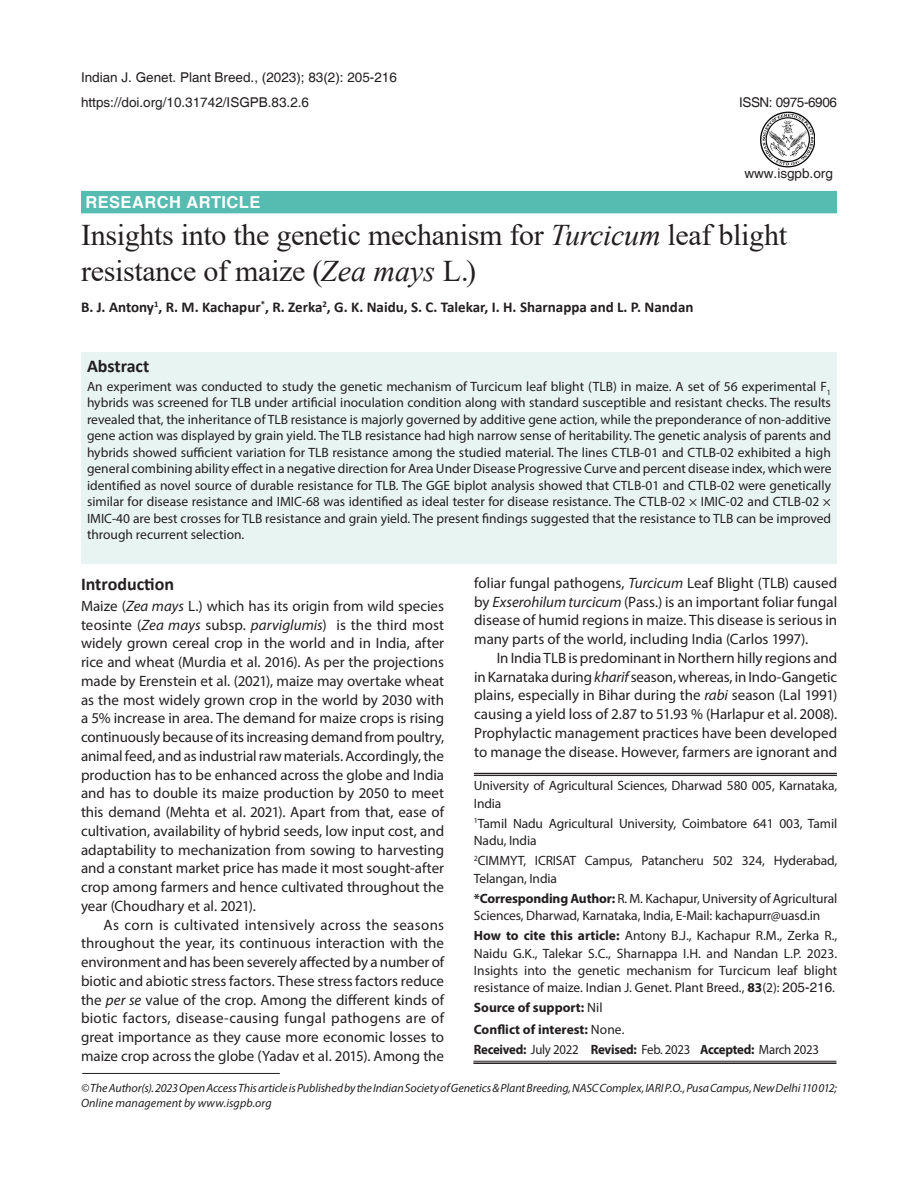
<style>
.page{position:relative;width:918px;height:1188px;background:#fff}
.page>*{position:absolute;margin:0;border:0;box-sizing:border-box;transform-origin:0 0}
.article_head{font:30px/36px "Times New Roman";letter-spacing:-.01em;color:#231f20}
.Sub-Head-1{font:700 18px "Calibri";color:#231f20}
.Subject{font:700 16.5px "Helvetica";letter-spacing:.025em;color:#fff}
.text{font:15px/18.8px "Myriad Pro";color:#231f20;text-align:justify}
.Body_flush{font:15px/18.8px "Myriad Pro";color:#231f20;text-align:justify}
.author{font:700 15px "Calibri";color:#231f20}
.Abstract{font:13.5px/16.5px "Myriad Pro";color:#231f20;text-align:justify}
.affiliation{font:13.5px/17.2px "Myriad Pro";letter-spacing:-.01em;color:#231f20}
.Running_Head{font:13.5px "Helvetica";color:#231f20}
.affiliation-2{font:700 13.5px "Myriad Pro";letter-spacing:-.01em;color:#231f20;scale:.95 1}
.affiliation-3{font:700 13.5px "Myriad Pro";letter-spacing:-.01em;color:#231f20}
.Running_Head-2{font:13.5px "Helvetica";letter-spacing:-.03em;color:#231f20}
.Bottom_1st_page{font:italic 12px/14.4px "Myriad Pro";letter-spacing:-.005em;color:#231f20}
.s1{font-style:italic}
.s2{font-weight:700}
.s3{font-family:"Helvetica"}
.s4{font-weight:400}
</style>
<div class="page">
<div style="left:81px;top:353px;width:756px;height:211px;background:#e8f4f2"></div>
<div style="left:81px;top:191px;width:756px;height:22px;background:#56bbb1"></div>
<hr style="left:474px;top:773px;width:363px;height:1px;background:#231f20">
<hr style="left:474px;top:775px;width:363px;height:1px;background:#231f20">
<hr style="left:473px;top:1061px;width:363px;height:1px;background:#231f20">
<hr style="left:473px;top:1062px;width:363px;height:2px;background:#231f20">
<hr style="left:82px;top:1073px;width:198px;height:1px;background:#231f20">
<img style="left:760px;top:112px;width:55px;height:55px">
<p class="Running_Head" style="left:81px;top:70px;width:317px">Indian J. Genet. Plant Breed., (2023); 83(2): 205-216</p>
<p class="Running_Head" style="left:81px;top:95px;width:230px">https://doi.org/10.31742/ISGPB.83.2.6</p>
<p class="Running_Head-2" style="left:739px;top:95px;width:99px">ISSN: 0975-6906</p>
<p class="Subject" style="left:86px;top:192px;width:176px">RESEARCH ARTICLE</p>
<p class="Running_Head" style="left:744px;top:166px;width:90px">www.isgpb.org</p>
<p class="article_head" style="left:81px;top:216px;width:708px">Insights into the genetic mechanism for <span class="s1">Turcicum</span> leaf blight resistance of maize (<span class="s1">Zea mays</span> L.)</p>
<p class="author" style="left:81px;top:297px;width:614px">B. J. Antony<sup>1</sup>, R. M. Kachapur<sup>*</sup>, R. Zerka<sup>2</sup>, G. K. Naidu, S. C. Talekar, I. H. Sharnappa and L. P. Nandan</p>
<p class="Sub-Head-1" style="left:87px;top:354px;width:64px">Abstract</p>
<p class="Abstract" style="left:87px;top:378px;width:746px">An experiment was conducted to study the genetic mechanism of Turcicum leaf blight (TLB) in maize. A set of 56 experimental F<sub>1 </sub>hybrids was screened for TLB under artificial inoculation condition along with standard susceptible and resistant checks. The results revealed that, the inheritance of TLB resistance is majorly governed by additive gene action, while the preponderance of non-additive gene action was displayed by grain yield. The TLB resistance had high narrow sense of heritability. The genetic analysis of parents and hybrids showed sufficient variation for TLB resistance among the studied material. The lines CTLB-01 and CTLB-02 exhibited a high general combining ability effect in a negative direction for Area Under Disease Progressive Curve and percent disease index, which were identified as novel source of durable resistance for TLB. The GGE biplot analysis showed that CTLB-01 and CTLB-02 were genetically similar for disease resistance and IMIC-68 was identified as ideal tester for disease resistance. The CTLB-02 × IMIC-02 and CTLB-02 × IMIC-40 are best crosses for TLB resistance and grain yield. The present findings suggested that the resistance to TLB can be improved through recurrent selection.</p>
<p class="Sub-Head-1" style="left:81px;top:571px;width:95px">Introduction</p>
<p class="Body_flush" style="left:81px;top:596px;width:365px">Maize (<span class="s1">Zea mays</span> L.) which has its origin from wild species teosinte (<span class="s1">Zea mays</span> subsp. <span class="s1">parviglumis</span>) is the third most widely grown cereal crop in the world and in India, after rice and wheat (Murdia et al. 2016). As per the projections made by Erenstein et al. (2021), maize may overtake wheat as the most widely grown crop in the world by 2030 with a 5% increase in area. The demand for maize crops is rising continuously because of its increasing demand from poultry, animal feed, and as industrial raw materials. Accordingly, the production has to be enhanced across the globe and India and has to double its maize production by 2050 to meet this demand (Mehta et al. 2021). Apart from that, ease of cultivation, availability of hybrid seeds, low input cost, and adaptability to mechanization from sowing to harvesting and a constant market price has made it most sought-after crop among farmers and hence cultivated throughout the year (Choudhary et al. 2021).</p>
<p class="text" style="left:81px;top:915px;width:365px;text-indent:22px">As corn is cultivated intensively across the seasons throughout the year, its continuous interaction with the environment and has been severely affected by a number of biotic and abiotic stress factors. These stress factors reduce the <span class="s1">per se</span> value of the crop. Among the different kinds of biotic factors, disease-causing fungal pathogens are of great importance as they cause more economic losses to maize crop across the globe (Yadav et al. 2015). Among the</p>
<p class="text" style="left:474px;top:573px;width:365px">foliar fungal pathogens, <span class="s1">Turcicum</span> Leaf Blight (TLB) caused by <span class="s1">Exserohilum turcicum</span> (Pass.) is an important foliar fungal disease of humid regions in maize. This disease is serious in many parts of the world, including India (Carlos 1997).</p>
<p class="text" style="left:474px;top:648px;width:365px;text-indent:22px">In India TLB is predominant in Northern hilly regions and in Karnataka during <span class="s1">kharif</span> season, whereas, in Indo-Gangetic plains, especially in Bihar during the <span class="s1">rabi</span> season (Lal 1991) causing a yield loss of 2.87 to 51.93 % (Harlapur et al. 2008).<br>Prophylactic management practices have been developed to manage the disease. However, farmers are ignorant and</p>
<p class="affiliation" style="left:474px;top:777px;width:365px">University of Agricultural Sciences, Dharwad 580 005, Karnataka,<br>India</p>
<p class="affiliation" style="left:474px;top:815px;width:365px"><sup>1</sup>Tamil Nadu Agricultural University, Coimbatore 641 003, Tamil<br>Nadu, India</p>
<p class="affiliation" style="left:474px;top:852px;width:365px"><sup>2</sup>CIMMYT, ICRISAT Campus, Patancheru 502 324, Hyderabad,<br>Telangan, India</p>
<p class="affiliation" style="left:474px;top:890px;width:365px"><span class="s2">*Corresponding Author:</span> R. M. Kachapur, University of Agricultural<br>Sciences, Dharwad, Karnataka, India, E-Mail: kachapurr@uasd.in</p>
<p class="affiliation" style="left:474px;top:927px;width:365px;text-align:justify"><span class="s2">How to cite this article:</span> Antony B.J., Kachapur R.M., Zerka R., Naidu G.K., Talekar S.C., Sharnappa I.H. and Nandan L.P. 2023.<br>Insights into the genetic mechanism for Turcicum leaf blight resistance of maize. Indian J. Genet. Plant Breed., <span class="s2">83</span>(2): <span class="s3">205-216</span>.</p>
<p class="affiliation-3" style="left:474px;top:999px;width:130px">Source of support: <span class="s4">Nil</span></p>
<p class="affiliation-3" style="left:474px;top:1021px;width:152px">Conflict of interest: <span class="s4">None.</span></p>
<p class="affiliation-2" style="left:474px;top:1041px;width:365px">Received: <span class="s4">July 2022</span> Revised: <span class="s4">Feb. 2023</span> Accepted: <span class="s4">March 2023</span></p>
<p class="Bottom_1st_page" style="left:81px;top:1081px;width:758px">© The Author(s). 2023 Open Access This article is Published by the Indian Society of Genetics &amp; Plant Breeding, NASC Complex, IARI P.O., Pusa Campus, New Delhi 110 012;<br>Online management by www.isgpb.org</p>
</div>
